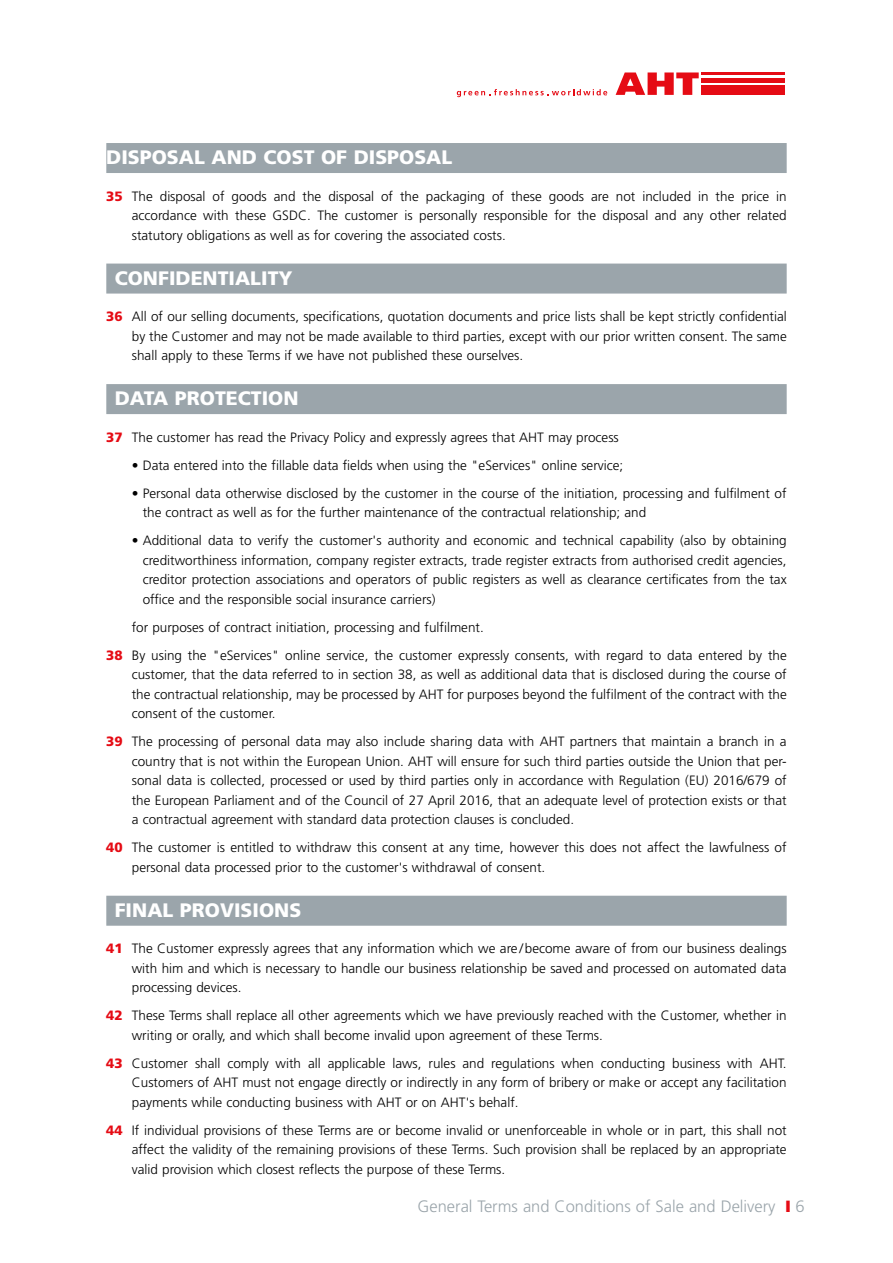
<style>
.page{position:relative;width:893px;height:1263px;background:#fff}
.page>*{position:absolute;margin:0;border:0;box-sizing:border-box;transform-origin:0 0}
.t1{font:900 19.5px "Frutiger LT";color:#fff}
.t2{font:300 16.5px "Frutiger LT";color:#9ba5ab}
.t3{font:300 13.5px/19.5px "Frutiger LT";color:#000;text-align:justify}
.s1{font-weight:900;color:#e50b14}
.s2{color:#e50b14}
</style>
<div class="page">
<svg style="left:616px;top:72px;width:83px;height:23px"></svg>
<div style="left:701px;top:78px;width:84px;height:5px;background:#e50b14"></div>
<div style="left:701px;top:86px;width:84px;height:9px;background:#e50b14"></div>
<hr style="left:701px;top:73px;width:84px;height:2px;background:#e50b14">
<svg style="left:457px;top:89px;width:150px;height:8px"></svg>
<div style="left:106px;top:143px;width:681px;height:30px;background:#9ba5ab"></div>
<div style="left:106px;top:264px;width:681px;height:30px;background:#9ba5ab"></div>
<div style="left:106px;top:384px;width:681px;height:30px;background:#9ba5ab"></div>
<div style="left:106px;top:896px;width:681px;height:30px;background:#9ba5ab"></div>
<h1 class="t1" style="left:106px;top:146px;width:347px">DISPOSAL AND COST OF DISPOSAL</h1>
<p class="t3" style="left:132px;top:187px;width:656px;text-indent:-26px"><span class="s1">35</span> The disposal of goods and the disposal of the packaging of these goods are not included in the price in accordance with these GSDC. The customer is personally responsible for the disposal and any other related statutory obligations as well as for covering the associated costs.</p>
<h1 class="t1" style="left:115px;top:266px;width:179px">CONFIDENTIALITY</h1>
<p class="t3" style="left:132px;top:307px;width:656px;text-indent:-26px"><span class="s1">36</span> All of our selling documents, specifications, quotation documents and price lists shall be kept strictly confidential by the Customer and may not be made available to third parties, except with our prior written consent. The same shall apply to these Terms if we have not published these ourselves.</p>
<h1 class="t1" style="left:115px;top:387px;width:185px">DATA PROTECTION</h1>
<p class="t3" style="left:106px;top:428px;width:514px"><span class="s1">37</span> The customer has read the Privacy Policy and expressly agrees that AHT may process</p>
<p class="t3" style="left:132px;top:456px;width:493px">• Data entered into the fillable data fields when using the "eServices" online service;</p>
<p class="t3" style="left:143px;top:484px;width:645px;text-indent:-11px">• Personal data otherwise disclosed by the customer in the course of the initiation, processing and fulfilment of the contract as well as for the further maintenance of the contractual relationship; and</p>
<p class="t3" style="left:143px;top:531px;width:645px;text-indent:-11px">• Additional data to verify the customer's authority and economic and technical capability (also by obtaining creditworthiness information, company register extracts, trade register extracts from authorised credit agencies, creditor protection associations and operators of public registers as well as clearance certificates from the tax office and the responsible social insurance carriers)</p>
<p class="t3" style="left:106px;top:613px;width:682px;line-height:28px;text-indent:26px">for purposes of contract initiation, processing and fulfilment.<br><span class="s1">38</span> By using the "eServices" online service, the customer expressly consents, with regard to data entered by the</p>
<p class="t3" style="left:132px;top:665px;width:656px">customer, that the data referred to in section 38, as well as additional data that is disclosed during the course of the contractual relationship, may be processed by AHT for purposes beyond the fulfilment of the contract with the consent of the customer.</p>
<p class="t3" style="left:132px;top:732px;width:656px;text-indent:-26px"><span class="s1">39</span> The processing of personal data may also include sharing data with AHT partners that maintain a branch in a country that is not within the European Union. AHT will ensure for such third parties outside the Union that per&shy;sonal data is collected, processed or used by third parties only in accordance with Regulation (EU) 2016/679 of the European Parliament and of the Council of 27 April 2016, that an adequate level of protection exists or that a contractual agreement with standard data protection clauses is concluded.</p>
<p class="t3" style="left:132px;top:838px;width:656px;text-indent:-26px"><span class="s1">40</span> The customer is entitled to withdraw this consent at any time, however this does not affect the lawfulness of personal data processed prior to the customer's withdrawal of consent.</p>
<h1 class="t1" style="left:115px;top:898px;width:188px">FINAL PROVISIONS</h1>
<p class="t3" style="left:132px;top:939px;width:656px;text-indent:-26px"><span class="s1">41</span> The Customer expressly agrees that any information which we are /become aware of from our business dealings with him and which is necessary to handle our business relationship be saved and processed on automated data processing devices.</p>
<p class="t3" style="left:132px;top:1006px;width:656px;text-indent:-26px"><span class="s1">42</span> These Terms shall replace all other agreements which we have previously reached with the Customer, whether in writing or orally, and which shall become invalid upon agreement of these Terms.</p>
<p class="t3" style="left:132px;top:1054px;width:656px;text-indent:-26px"><span class="s1">43</span> Customer shall comply with all applicable laws, rules and regulations when conducting business with AHT.<br>Customers of AHT must not engage directly or indirectly in any form of bribery or make or accept any facilitation payments while conducting business with AHT or on AHT's behalf.</p>
<p class="t3" style="left:132px;top:1121px;width:656px;text-indent:-26px"><span class="s1">44</span> If individual provisions of these Terms are or become invalid or unenforceable in whole or in part, this shall not affect the validity of the remaining provisions of these Terms. Such provision shall be replaced by an appropriate valid provision which closest reflects the purpose of these Terms.</p>
<p class="t2" style="left:418px;top:1197px;width:388px">General Terms and Conditions of Sale and Delivery <span class="s2">❙</span> 6</p>
</div>
